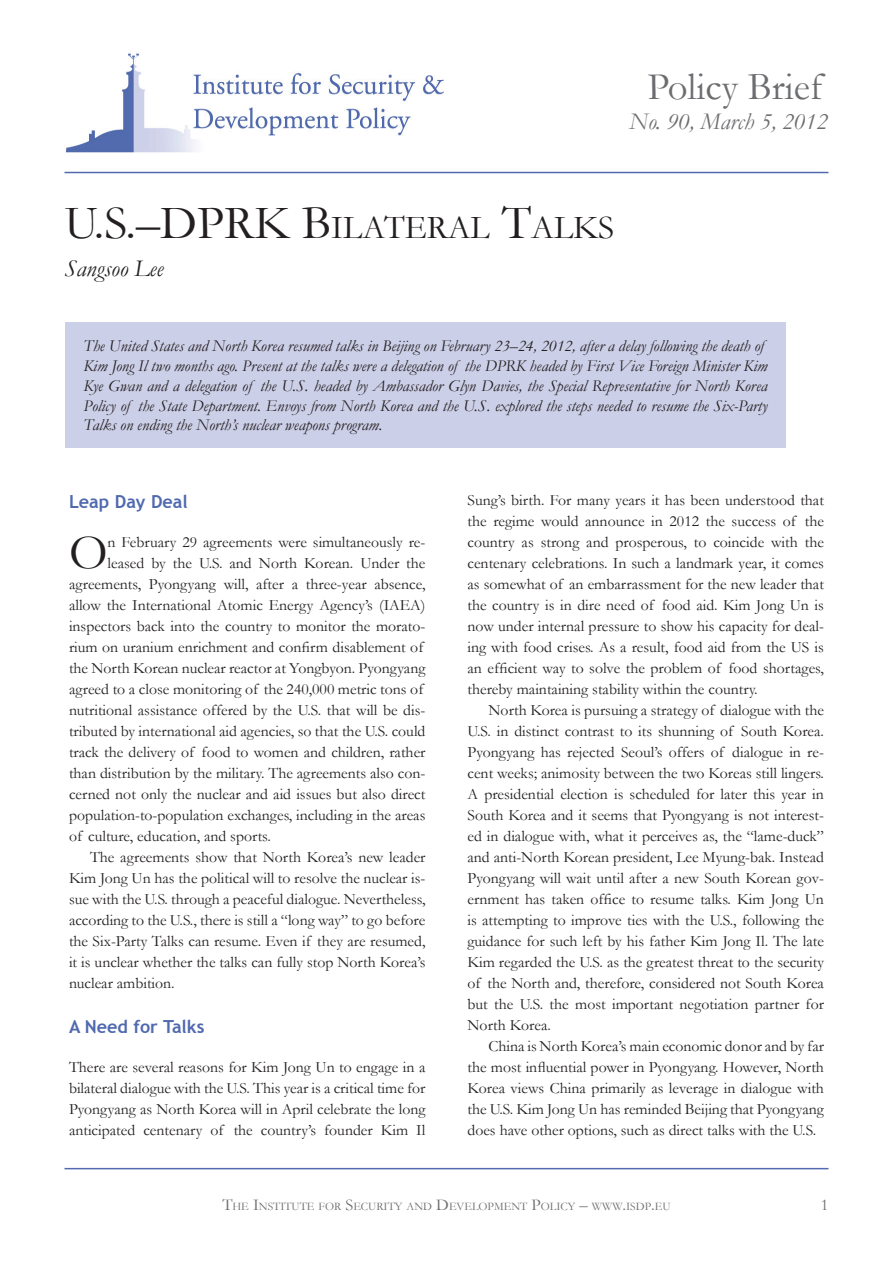
<style>
.page{position:relative;width:893px;height:1263px;background:#fff}
.page>*{position:absolute;margin:0;border:0;box-sizing:border-box;transform-origin:0 0}
.t1{font:49.5px "Garamond";color:#231f20}
.t2{font:48px "Garamond";color:#231f20}
.t3{font:39px "Garamond";color:#6c6d70}
.t4{font:33.6px "Garamond";color:#231f20}
.t5{font:italic 24px "Garamond";color:#6c6d70}
.t6{font:italic 24px "Garamond";color:#231f20}
.t7{font:700 18px "Trebuchet MS";color:#5069af}
.t8{font:italic 16.5px/19.8px "Garamond";color:#231f20}
.t9{font:16.5px "Garamond";color:#6c6d70}
.t10{font:15.75px/21px "Garamond";color:#231f20;text-align:justify}
.t11{font:11.55px "Garamond";color:#6c6d70}
.s1{font-size:48px}
.s2{font-size:16.5px}
</style>
<div class="page">
<img style="left:66px;top:53px;width:378px;height:100px">
<hr style="left:64px;top:1168px;width:764px;height:1px;background:#526ab0">
<hr style="left:64px;top:172px;width:764px;height:1px;background:#526ab0">
<div style="left:65px;top:322px;width:720px;height:126px;background:#cccfe8"></div>
<h3 class="t3" style="left:647px;top:61px;width:177px">Policy Brief</h3>
<h3 class="t5" style="left:629px;top:105px;width:200px">No. 90, March 5, 2012</h3>
<h2 class="t2" style="left:64px;top:191px;width:129px">U.S.–DPR</h2>
<h3 class="t4" style="left:254px;top:205px;width:362px"><span class="s1">K B</span>ILATERAL <span class="s1">T</span>ALKS</h3>
<h3 class="t6" style="left:64px;top:252px;width:101px">Sangsoo Lee</h3>
<p class="t8" style="left:83px;top:336px;width:686px">The United States and North Korea resumed talks in Beijing on February 23–24, 2012, after a delay following the death of Kim Jong Il two months ago. Present at the talks were a delegation of the DPRK headed by First Vice Foreign Minister Kim Kye Gwan and a delegation of the U.S. headed by Ambassador Glyn Davies, the Special Representative for North Korea Policy of the State Department. Envoys from North Korea and the U.S. explored the steps needed to resume the Six-Party Talks on ending the North’s nuclear weapons program.</p>
<p class="t7" style="left:69px;top:491px;width:120px">Leap Day Deal</p>
<h1 class="t1" style="left:69px;top:520px;width:40px">O</h1>
<p class="t10" style="left:108px;top:531px;width:319px">n February 29 agreements were simultaneously re-</p>
<p class="t10" style="left:108px;top:552px;width:319px">leased by the U.S. and North Korean. Under the</p>
<p class="t10" style="left:69px;top:573px;width:358px">agreements, Pyongyang will, after a three-year absence,</p>
<p class="t10" style="left:69px;top:594px;width:358px">allow the International Atomic Energy Agency’s (IAEA)</p>
<p class="t10" style="left:69px;top:615px;width:358px">inspectors back into the country to monitor the morato-</p>
<p class="t10" style="left:69px;top:636px;width:356px">rium on uranium enrichment and confirm disablement of</p>
<p class="t10" style="left:69px;top:657px;width:358px">the North Korean nuclear reactor at Yongbyon. Pyongyang</p>
<p class="t10" style="left:69px;top:678px;width:356px">agreed to a close monitoring of the 240,000 metric tons of</p>
<p class="t10" style="left:69px;top:699px;width:358px">nutritional assistance offered by the U.S. that will be dis-</p>
<p class="t10" style="left:69px;top:720px;width:358px">tributed by international aid agencies, so that the U.S. could</p>
<p class="t10" style="left:69px;top:741px;width:358px">track the delivery of food to women and children, rather</p>
<p class="t10" style="left:69px;top:762px;width:358px">than distribution by the military. The agreements also con-</p>
<p class="t10" style="left:69px;top:783px;width:358px">cerned not only the nuclear and aid issues but also direct</p>
<p class="t10" style="left:69px;top:804px;width:358px">population-to-population exchanges, including in the areas</p>
<p class="t10" style="left:69px;top:825px;width:203px">of culture, education, and sports.</p>
<p class="t10" style="left:90px;top:846px;width:337px">The agreements show that North Korea’s new leader</p>
<p class="t10" style="left:69px;top:867px;width:358px">Kim Jong Un has the political will to resolve the nuclear is-</p>
<p class="t10" style="left:69px;top:888px;width:358px">sue with the U.S. through a peaceful dialogue. Nevertheless,</p>
<p class="t10" style="left:69px;top:909px;width:358px">according to the U.S., there is still a “long way” to go before</p>
<p class="t10" style="left:69px;top:930px;width:358px">the Six-Party Talks can resume. Even if they are resumed,</p>
<p class="t10" style="left:69px;top:951px;width:358px">it is unclear whether the talks can fully stop North Korea’s</p>
<p class="t10" style="left:69px;top:972px;width:107px">nuclear ambition.</p>
<p class="t7" style="left:69px;top:1016px;width:137px">A Need for Talks</p>
<p class="t10" style="left:69px;top:1056px;width:358px">There are several reasons for Kim Jong Un to engage in a bilateral dialogue with the U.S. This year is a critical time for Pyongyang as North Korea will in April celebrate the long anticipated centenary of the country’s founder Kim Il</p>
<p class="t10" style="left:467px;top:489px;width:358px">Sung’s birth. For many years it has been understood that the regime would announce in 2012 the success of the country as strong and prosperous, to coincide with the centenary celebrations. In such a landmark year, it comes as somewhat of an embarrassment for the new leader that the country is in dire need of food aid. Kim Jong Un is now under internal pressure to show his capacity for deal&shy;ing with food crises. As a result, food aid from the US is an efficient way to solve the problem of food shortages, thereby maintaining stability within the country.</p>
<p class="t10" style="left:467px;top:699px;width:358px;text-indent:21px">North Korea is pursuing a strategy of dialogue with the U.S. in distinct contrast to its shunning of South Korea.<br>Pyongyang has rejected Seoul’s offers of dialogue in re&shy;cent weeks; animosity between the two Koreas still lingers.<br>A presidential election is scheduled for later this year in South Korea and it seems that Pyongyang is not interest&shy;ed in dialogue with, what it perceives as, the “lame-duck” and anti-North Korean president, Lee Myung-bak. Instead Pyongyang will wait until after a new South Korean gov&shy;ernment has taken office to resume talks. Kim Jong Un is attempting to improve ties with the U.S., following the guidance for such left by his father Kim Jong Il. The late Kim regarded the U.S. as the greatest threat to the security of the North and, therefore, considered not South Korea but the U.S. the most important negotiation partner for North Korea.</p>
<p class="t10" style="left:467px;top:1035px;width:358px;text-indent:21px">China is North Korea’s main economic donor and by far the most influential power in Pyongyang. However, North Korea views China primarily as leverage in dialogue with the U.S. Kim Jong Un has reminded Beijing that Pyongyang does have other options, such as direct talks with the U.S.</p>
<p class="t11" style="left:222px;top:1198px;width:450px"><span class="s2">T</span>HE <span class="s2">I</span>NSTITUTE FOR <span class="s2">S</span>ECURITY AND <span class="s2">D</span>EVELOPMENT <span class="s2">P</span>OLICY <span class="s2">–</span> WWW<span class="s2">.</span>ISDP<span class="s2">.</span>EU</p>
<p class="t9" style="left:821px;top:1194px;width:9px">1</p>
</div>
